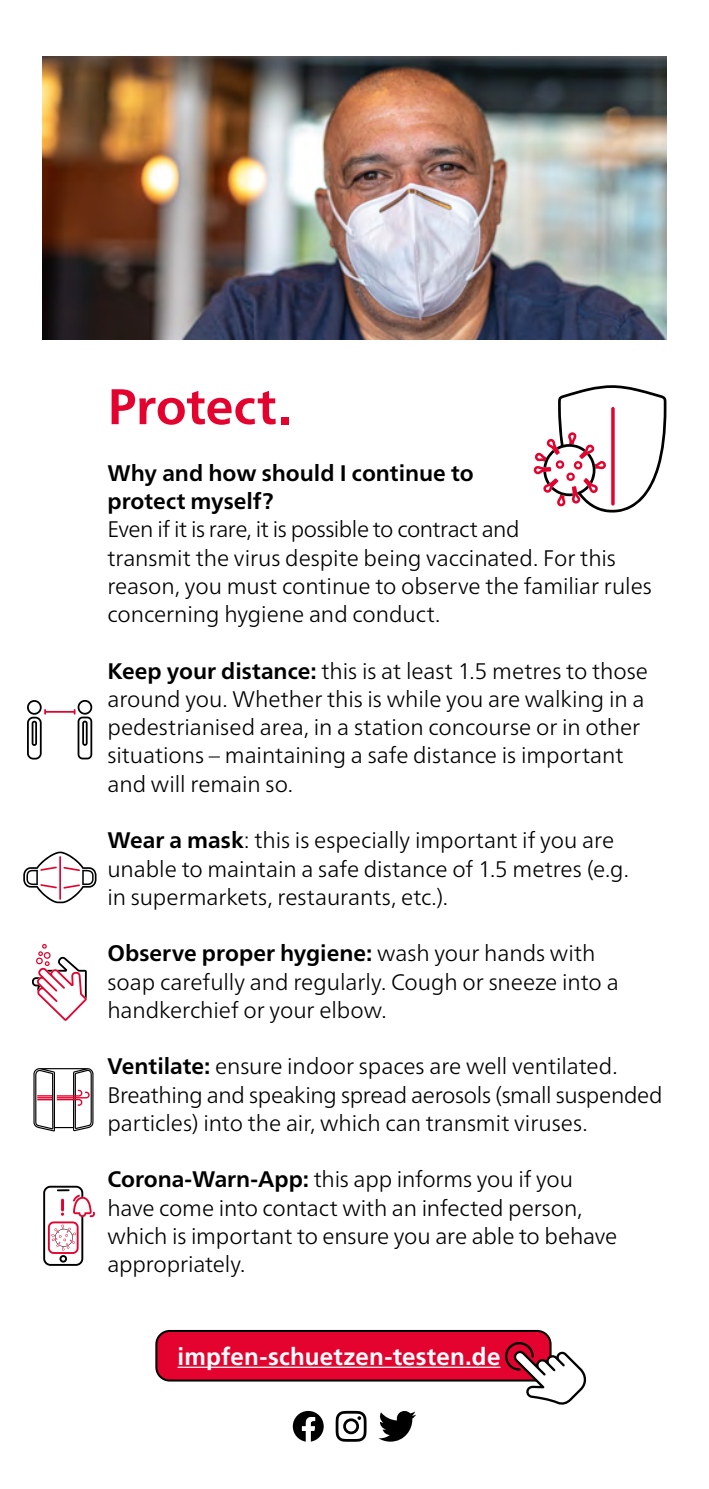
<style>
.page{position:relative;width:709px;height:1489px;background:#fff}
.page>*{position:absolute;margin:0;border:0;box-sizing:border-box;transform-origin:0 0}
.t1{font:700 50px "Neue Frutiger World";color:#e4032e}
.t2{font:700 24.25px "Frutiger LT Pro";letter-spacing:.005em;color:#fff}
.t3{font:300 22.5px/28.2px "Neue Frutiger World";letter-spacing:-.005em;color:#000}
.t4{font:700 22.5px/28.2px "Neue Frutiger World";color:#000}
.s1{font-weight:700}
</style>
<div class="page">
<img style="left:43px;top:57px;width:623px;height:282px">
<svg style="left:533px;top:385px;width:133px;height:127px"></svg>
<svg style="left:378px;top:1411px;width:38px;height:30px"></svg>
<svg style="left:336px;top:1410px;width:30px;height:31px"></svg>
<svg style="left:293px;top:1410px;width:31px;height:31px"></svg>
<div style="left:156px;top:1330px;width:394px;height:50px;background:#e4032e;border-radius:13px"></div>
<hr style="left:177px;top:1366px;width:323px;height:1px;background:#fff">
<div style="left:155px;top:1329px;width:396px;height:52px;border:2px solid #000;border-radius:13px"></div>
<svg style="left:505px;top:1341px;width:82px;height:64px"></svg>
<svg style="left:23px;top:851px;width:73px;height:52px"></svg>
<svg style="left:27px;top:700px;width:65px;height:59px"></svg>
<svg style="left:32px;top:944px;width:55px;height:76px"></svg>
<svg style="left:33px;top:1068px;width:60px;height:63px"></svg>
<svg style="left:43px;top:1185px;width:52px;height:80px"></svg>
<h1 class="t1" style="left:107px;top:362px;width:185px">Protect.</h1>
<p class="t4" style="left:107px;top:458px;width:368px">Why and how should I continue to protect myself?</p>
<p class="t3" style="left:107px;top:515px;width:546px">Even if it is rare, it is possible to contract and<br>transmit the virus despite being vaccinated. For this reason, you must continue to observe the familiar rules concerning hygiene and conduct.</p>
<p class="t3" style="left:107px;top:656px;width:542px"><span class="s1">Keep your distance:</span> this is at least 1.5 metres to those around you. Whether this is while you are walking in a pedestrianised area, in a station concourse or in other situations – maintaining a safe distance is important and will remain so.</p>
<p class="t3" style="left:107px;top:826px;width:523px"><span class="s1">Wear a mask</span>: this is especially important if you are unable to maintain a safe distance of 1.5 metres (e.g. in supermarkets, restaurants, etc.).</p>
<p class="t3" style="left:107px;top:939px;width:513px"><span class="s1">Observe proper hygiene:</span> wash your hands with soap carefully and regularly. Cough or sneeze into a handkerchief or your elbow.</p>
<p class="t3" style="left:107px;top:1052px;width:556px"><span class="s1">Ventilate:</span> ensure indoor spaces are well ventilated.<br>Breathing and speaking spread aerosols (small suspended particles) into the air, which can transmit viruses.</p>
<p class="t3" style="left:107px;top:1165px;width:511px"><span class="s1">Corona-Warn-App:</span> this app informs you if you have come into contact with an infected person, which is important to ensure you are able to behave appropriately.</p>
<p class="t2" style="left:177px;top:1341px;width:324px">impfen-schuetzen-testen.de</p>
</div>
